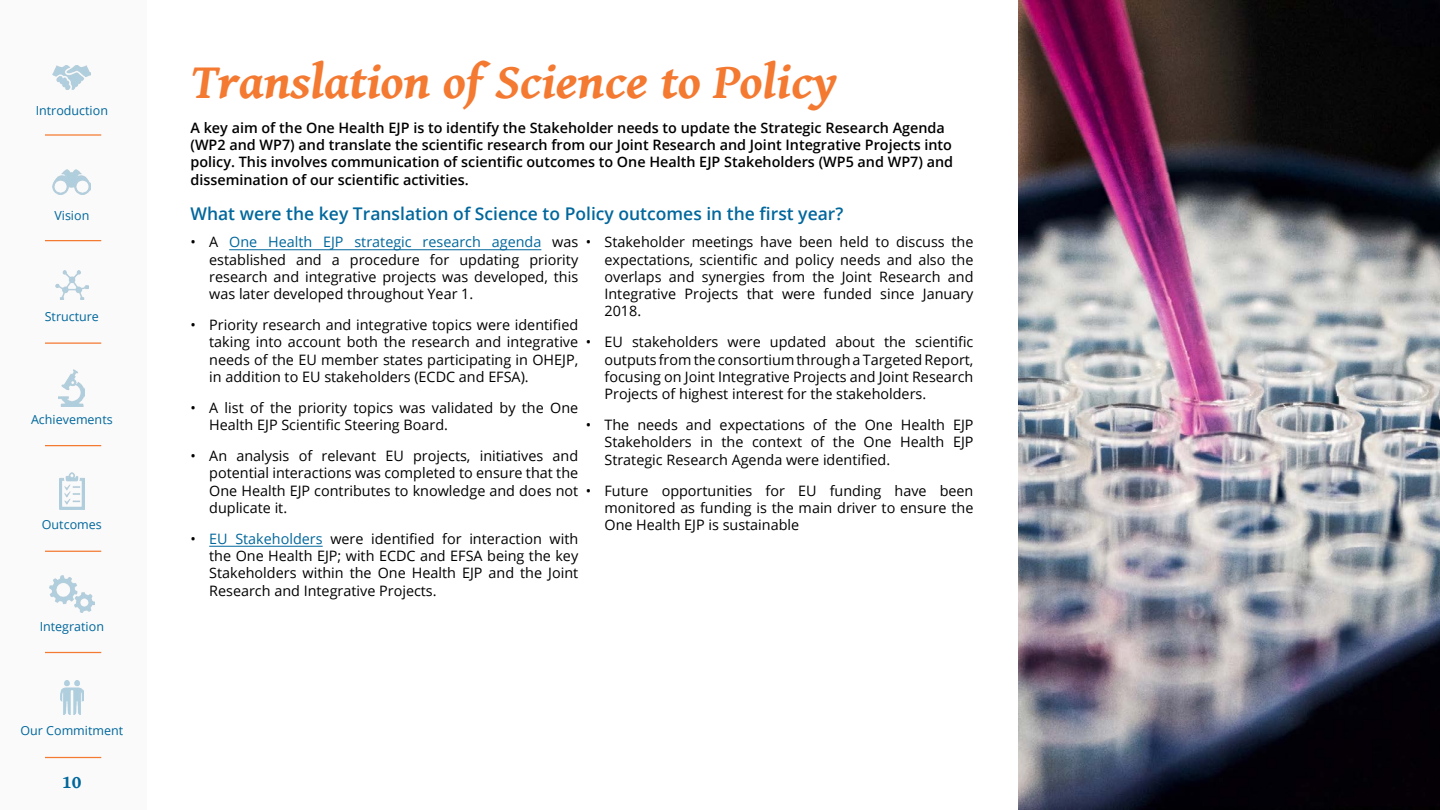
<style>
.page{position:relative;width:1440px;height:810px;background:#fff}
.page>*{position:absolute;margin:0;border:0;box-sizing:border-box;transform-origin:0 0}
.t1{font:italic 700 50px "Gentium Book Basic";color:#f47931}
.t2{font:700 18.75px "Gentium Book Basic";color:#00679c}
.t3{font:600 17.5px "Open Sans";color:#00679c}
.t4{font:14.38px/17.2px "Open Sans";color:#000;text-align:justify}
.t5{font:600 14.38px/17.5px "Open Sans";color:#000}
.t6{font:12.5px "Open Sans";color:#00679c}
.s1{color:#00679c}
</style>
<div class="page">
<div style="left:0;top:0;width:146px;height:810px;background:#fafafa"></div>
<img style="left:53px;top:65px;width:38px;height:24px">
<img style="left:53px;top:169px;width:38px;height:26px">
<img style="left:56px;top:270px;width:32px;height:30px">
<img style="left:59px;top:370px;width:26px;height:37px">
<img style="left:59px;top:473px;width:26px;height:37px">
<img style="left:50px;top:576px;width:44px;height:37px">
<img style="left:61px;top:680px;width:22px;height:35px">
<img style="left:1018px;top:0;width:422px;height:809px">
<hr style="left:229px;top:249px;width:312px;height:1px;background:#00679c">
<hr style="left:209px;top:546px;width:114px;height:1px;background:#00679c">
<hr style="left:45px;top:134px;width:56px;height:2px;background:#f47931">
<hr style="left:45px;top:240px;width:56px;height:1px;background:#f47931">
<hr style="left:45px;top:342px;width:56px;height:2px;background:#f47931">
<hr style="left:45px;top:445px;width:56px;height:1px;background:#f47931">
<hr style="left:45px;top:551px;width:56px;height:1px;background:#f47931">
<hr style="left:45px;top:652px;width:56px;height:1px;background:#f47931">
<hr style="left:45px;top:757px;width:56px;height:1px;background:#f47931">
<p class="t6" style="left:36px;top:101px;width:74px">Introduction</p>
<p class="t6" style="left:54px;top:206px;width:36px">Vision</p>
<p class="t6" style="left:45px;top:308px;width:56px">Structure</p>
<p class="t6" style="left:31px;top:411px;width:83px">Achievements</p>
<p class="t6" style="left:42px;top:516px;width:61px">Outcomes</p>
<p class="t6" style="left:40px;top:618px;width:66px">Integration</p>
<p class="t6" style="left:21px;top:722px;width:104px">Our Commitment</p>
<h2 class="t2" style="left:62px;top:768px;width:21px">10</h2>
<h1 class="t1" style="left:190px;top:43px;width:648px">Translation of Science to Policy</h1>
<p class="t5" style="left:190px;top:118px;width:764px">A key aim of the One Health EJP is to identify the Stakeholder needs to update the Strategic Research Agenda (WP2 and WP7) and translate the scientific research from our Joint Research and Joint Integrative Projects into policy. This involves communication of scientific outcomes to One Health EJP Stakeholders (WP5 and WP7) and dissemination of our scientific activities.</p>
<p class="t3" style="left:190px;top:202px;width:654px">What were the key Translation of Science to Policy outcomes in the first year?</p>
<p class="t4" style="left:209px;top:233px;width:371px;text-indent:-19px">• A <span class="s1">One Health EJP strategic research agenda</span> was established and a procedure for updating priority research and integrative projects was developed, this was later developed throughout Year 1.</p>
<p class="t4" style="left:209px;top:316px;width:371px;text-indent:-19px">• Priority research and integrative topics were identified taking into account both the research and integrative needs of the EU member states participating in OHEJP, in addition to EU stakeholders (ECDC and EFSA).</p>
<p class="t4" style="left:209px;top:399px;width:371px;text-indent:-19px">• A list of the priority topics was validated by the One<br>Health EJP Scientific Steering Board.</p>
<p class="t4" style="left:209px;top:447px;width:371px;text-indent:-19px">• An analysis of relevant EU projects, initiatives and potential interactions was completed to ensure that the One Health EJP contributes to knowledge and does not duplicate it.</p>
<p class="t4" style="left:209px;top:530px;width:371px;text-indent:-19px">• <span class="s1">EU Stakeholders</span> were identified for interaction with the One Health EJP; with ECDC and EFSA being the key Stakeholders within the One Health EJP and the Joint Research and Integrative Projects.</p>
<p class="t4" style="left:604px;top:233px;width:371px;text-indent:-19px">• Stakeholder meetings have been held to discuss the expectations, scientific and policy needs and also the overlaps and synergies from the Joint Research and Integrative Projects that were funded since January 2018.</p>
<p class="t4" style="left:604px;top:333px;width:371px;text-indent:-19px">• EU stakeholders were updated about the scientific outputs from the consortium through a Targeted Report, focusing on Joint Integrative Projects and Joint Research Projects of highest interest for the stakeholders.</p>
<p class="t4" style="left:604px;top:416px;width:371px;text-indent:-19px">• The needs and expectations of the One Health EJP Stakeholders in the context of the One Health EJP Strategic Research Agenda were identified.</p>
<p class="t4" style="left:604px;top:481px;width:371px;text-indent:-19px">• Future opportunities for EU funding have been monitored as funding is the main driver to ensure the One Health EJP is sustainable</p>
</div>
